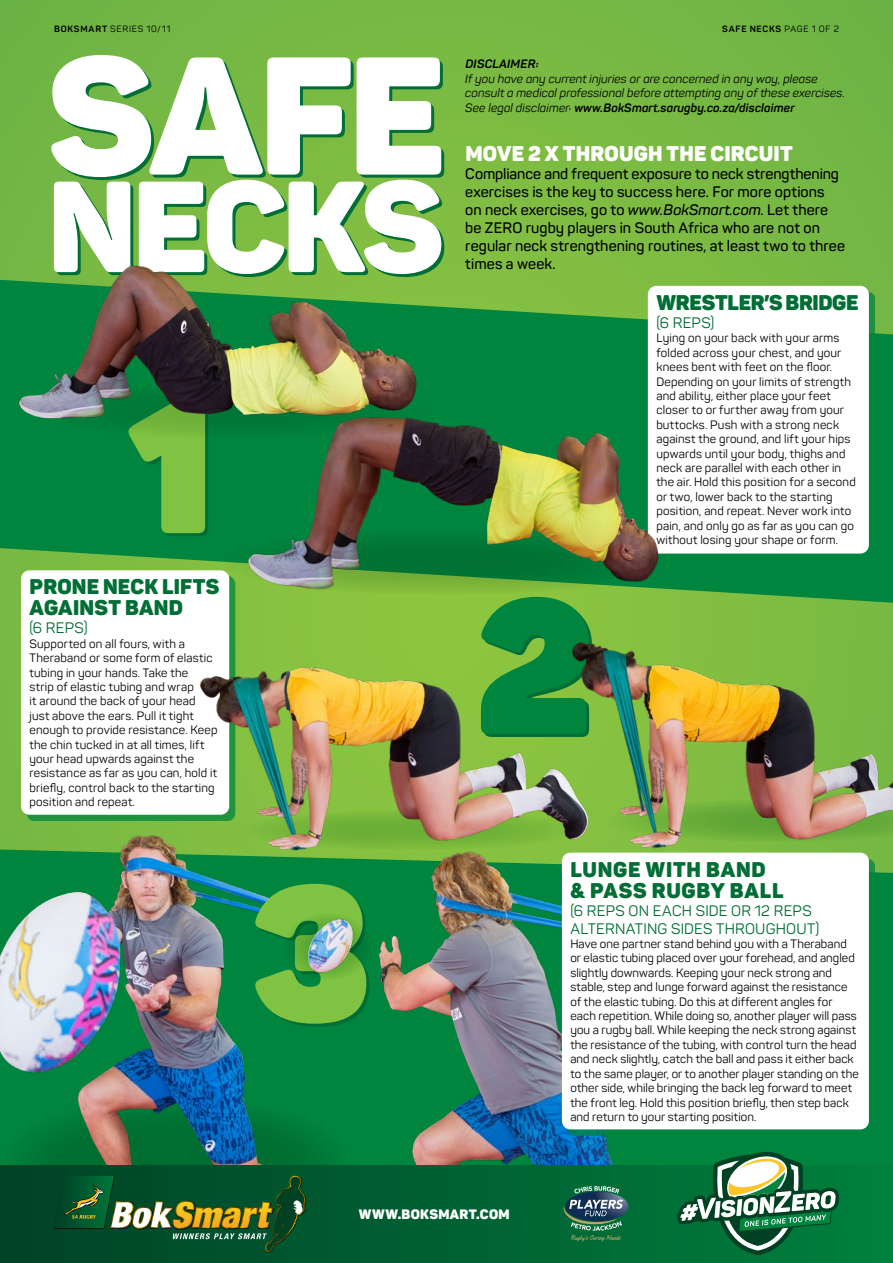
<style>
.page{position:relative;width:893px;height:1263px;background:#79b943}
.page>*{position:absolute;margin:0;border:0;box-sizing:border-box;transform-origin:0 0}
.t1{font:800 189px "Panton";color:#80c342}
.t2{font:800 189px "Panton";color:#00853e}
.t3{font:900 165px "Panton";color:#fff}
.t4{font:900 127.5px "Panton";letter-spacing:-.035em;color:#fff}
.t5{font:900 21px/21px "Panton";letter-spacing:.035em;color:#006e35}
.t6{font:900 21px/21px "Panton";letter-spacing:.01em;color:#006e35}
.t7{font:900 21px "Panton";letter-spacing:.01em;color:#fff}
.t8{font:900 21px "Panton";letter-spacing:-.015em;color:#006e35}
.t9{font:600 15px/18px "Panton";letter-spacing:.005em;color:#000}
.t10{font:15px/18px "Panton";letter-spacing:.02em;color:#006e35}
.t11{font:900 13.5px "Panton";letter-spacing:.03em;color:#fff}
.t12{font:12px/14.4px "Panton";letter-spacing:.015em;color:#000}
.t13{font:italic 12px/14.4px "Panton";letter-spacing:.01em;color:#000}
.t14{font:9px "Panton";letter-spacing:.085em;color:#000}
.t15{font:700 9px "Panton";letter-spacing:.09em;color:#000}
.s1{font-weight:700}
.s2{font-weight:400}
.s3{font-style:italic}
</style>
<div class="page">
<div style="left:281px;top:872px;width:612px;height:293px;background:#00853e"></div>
<img style="left:0;top:809px;width:281px;height:356px">
<svg style="left:0;top:280px;width:893px;height:323px;fill:#00853e"></svg>
<div style="left:654px;top:292px;width:221px;height:268px;background:#00853e;opacity:.75"></div>
<div style="left:648px;top:286px;width:221px;height:267px;background:#fff;border-radius:9px"></div>
<div style="left:21px;top:570px;width:208px;height:245px;background:#fff;border-radius:9px"></div>
<img style="left:608px;top:625px;width:285px;height:232px">
<img style="left:163px;top:598px;width:445px;height:297px">
<img style="left:238px;top:338px;width:432px;height:270px">
<div style="left:284px;top:913px;width:88px;height:67px;background:#00853e;border-radius:50%"></div>
<img style="left:296px;top:851px;width:366px;height:314px">
<div style="left:568px;top:858px;width:307px;height:277px;background:#00853e;opacity:.75"></div>
<div style="left:562px;top:853px;width:307px;height:276px;background:#fff;border-radius:9px"></div>
<div style="left:28px;top:383px;width:404px;height:56px;background:#00813c;border-radius:50%"></div>
<img style="left:0;top:265px;width:432px;height:167px">
<div style="left:0;top:1165px;width:893px;height:98px;background:linear-gradient(to right,#004225,#00803d)"></div>
<svg style="left:677px;top:1152px;width:162px;height:103px;background:#3f8b60"></svg>
<svg style="left:561px;top:1186px;width:67px;height:55px;background:#377260"></svg>
<div style="left:265px;top:1175px;width:41px;height:78px;background:#000;opacity:.75"></div>
<svg style="left:54px;top:1176px;width:250px;height:76px;background:#296133"></svg>
<p class="t14" style="left:54px;top:24px;width:118px"><span class="s1">BOKSMART</span> SERIES 10/11</p>
<p class="t3" style="left:48px;top:10px;width:399px">SAFE</p>
<p class="t4" style="left:47px;top:145px;width:398px">NECKS</p>
<p class="t1" style="left:129px;top:343px;width:87px">1</p>
<p class="t6" style="left:30px;top:576px;width:191px">PRONE NECK LIFTS<br>AGAINST BAND</p>
<p class="t10" style="left:30px;top:619px;width:60px">(6 REPS)</p>
<p class="t12" style="left:30px;top:636px;width:190px">Supported on all fours, with a<br>Theraband or some form of elastic tubing in your hands. Take the<br>strip of elastic tubing and wrap<br>it around the back of your head just above the ears. Pull it tight enough to provide resistance. Keep the chin tucked in at all times, lift your head upwards against the resistance as far as you can, hold it briefly, control back to the starting position and repeat.</p>
<p class="t1" style="left:252px;top:830px;width:121px">3</p>
<p class="t15" style="left:722px;top:24px;width:118px">SAFE NECKS <span class="s2">PAGE 1 OF 2</span></p>
<p class="t13" style="left:465px;top:57px;width:381px"><span class="s1">DISCLAIMER:<br></span>If you have any current injuries or are concerned in any way, please consult a medical professional before attempting any of these exercises.<br>See legal disclaimer: <span class="s1">www.BokSmart.sarugby.co.za/disclaimer</span></p>
<p class="t7" style="left:465px;top:140px;width:329px">MOVE 2 X THROUGH THE CIRCUIT</p>
<p class="t9" style="left:465px;top:165px;width:381px">Compliance and frequent exposure to neck strengthening exercises is the key to success here. For more options<br>on neck exercises, go to <span class="s3">www.BokSmart.com</span>. Let there be ZERO rugby players in South Africa who are not on regular neck strengthening routines, at least two to three times a week.</p>
<p class="t2" style="left:476px;top:543px;width:119px">2</p>
<p class="t8" style="left:656px;top:289px;width:204px">WRESTLER’S BRIDGE</p>
<p class="t10" style="left:656px;top:314px;width:60px">(6 REPS)</p>
<p class="t12" style="left:656px;top:331px;width:201px">Lying on your back with your arms folded across your chest, and your knees bent with feet on the floor.<br>Depending on your limits of strength and ability, either place your feet closer to or further away from your buttocks. Push with a strong neck against the ground, and lift your hips upwards until your body, thighs and neck are parallel with each other in the air. Hold this position for a second or two, lower back to the starting position, and repeat. Never work into pain, and only go as far as you can go without losing your shape or form.</p>
<p class="t5" style="left:570px;top:858px;width:215px">LUNGE WITH BAND &amp; PASS RUGBY BALL</p>
<p class="t10" style="left:570px;top:901px;width:250px">(6 REPS ON EACH SIDE OR 12 REPS<br>ALTERNATING SIDES THROUGHOUT)</p>
<p class="t12" style="left:570px;top:936px;width:290px">Have one partner stand behind you with a Theraband or elastic tubing placed over your forehead, and angled slightly downwards. Keeping your neck strong and stable, step and lunge forward against the resistance of the elastic tubing. Do this at different angles for each repetition. While doing so, another player will pass you a rugby ball. While keeping the neck strong against the resistance of the tubing, with control turn the head and neck slightly, catch the ball and pass it either back to the same player, or to another player standing on the other side, while bringing the back leg forward to meet the front leg. Hold this position briefly, then step back and return to your starting position.</p>
<p class="t11" style="left:359px;top:1205px;width:152px">WWW.BOKSMART.COM</p>
</div>
